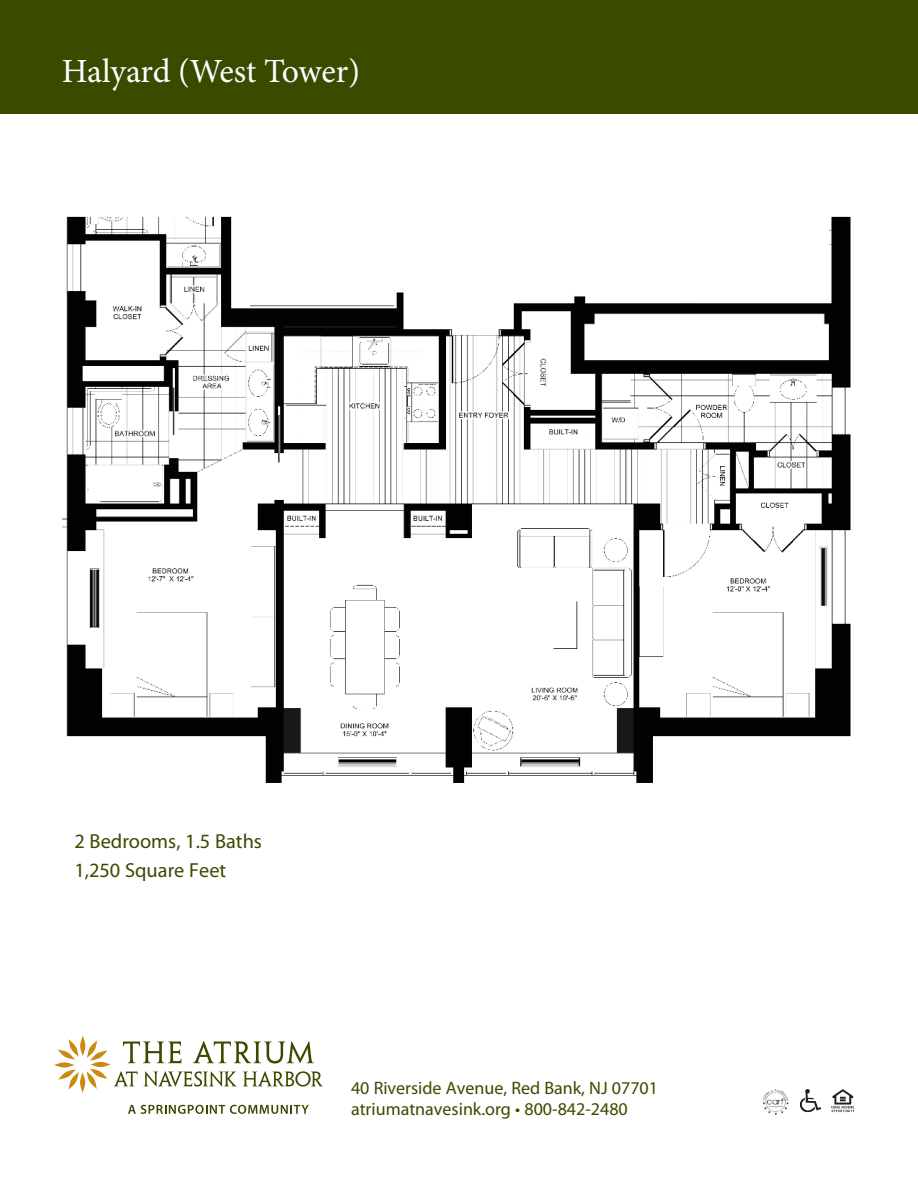
<style>
.page{position:relative;width:918px;height:1188px;background:#fff}
.page>*{position:absolute;margin:0;border:0;box-sizing:border-box;transform-origin:0 0}
.t1{font:33.9px "Minion Pro";letter-spacing:-.01em;color:#fff}
.t2{font:20.4px/29.5px "Myriad Pro";color:#3a4b00}
.t3{font:18px/21.8px "Myriad Pro";color:#3a4b00}
</style>
<div class="page">
<div style="left:0;top:0;width:918px;height:114px;background:#3a4b00"></div>
<svg style="left:831px;top:1089px;width:23px;height:23px"></svg>
<svg style="left:800px;top:1089px;width:21px;height:23px"></svg>
<img style="left:763px;top:1089px;width:26px;height:26px">
<svg style="left:128px;top:1105px;width:181px;height:9px"></svg>
<svg style="left:123px;top:1041px;width:59px;height:22px"></svg>
<svg style="left:193px;top:1041px;width:121px;height:23px"></svg>
<svg style="left:114px;top:1071px;width:24px;height:15px"></svg>
<svg style="left:144px;top:1071px;width:93px;height:16px"></svg>
<svg style="left:243px;top:1071px;width:80px;height:16px"></svg>
<svg style="left:80px;top:1036px;width:6px;height:20px"></svg>
<svg style="left:57px;top:1039px;width:22px;height:21px"></svg>
<svg style="left:54px;top:1062px;width:21px;height:6px"></svg>
<svg style="left:58px;top:1069px;width:21px;height:21px"></svg>
<svg style="left:80px;top:1072px;width:5px;height:21px"></svg>
<svg style="left:87px;top:1068px;width:21px;height:21px"></svg>
<svg style="left:90px;top:1062px;width:21px;height:5px"></svg>
<svg style="left:87px;top:1040px;width:21px;height:21px"></svg>
<img style="left:63px;top:216px;width:788px;height:567px">
<h1 class="t1" style="left:62px;top:57px;width:300px">Halyard (West Tower)</h1>
<p class="t2" style="left:74px;top:828px;width:189px">2 Bedrooms, 1.5 Baths<br>1,250 Square Feet</p>
<p class="t3" style="left:351px;top:1078px;width:309px">40 Riverside Avenue, Red Bank, NJ 07701 atriumatnavesink.org • 800-842-2480</p>
</div>
